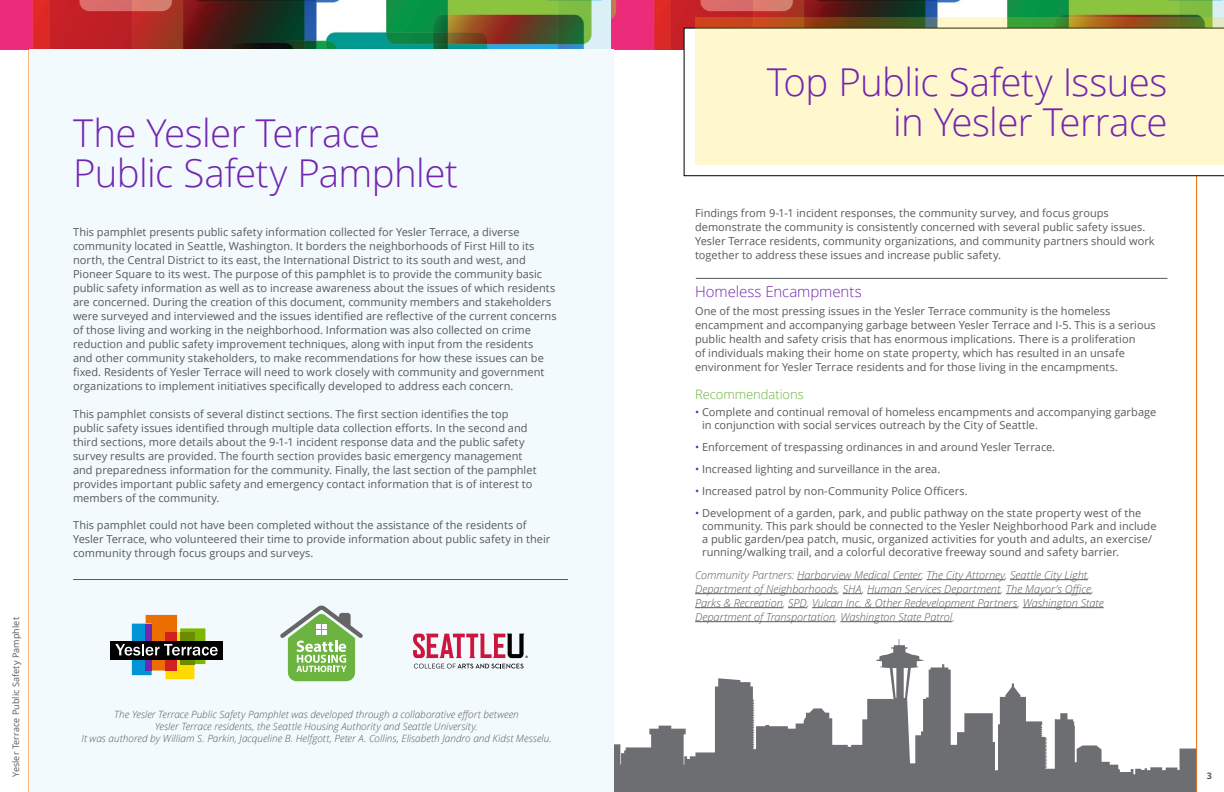
<style>
.page{position:relative;width:1224px;height:792px;background:#fff}
.page>*{position:absolute;margin:0;border:0;box-sizing:border-box;transform-origin:0 0}
.t1{font:300 38.4px/40px "Open Sans";letter-spacing:-.015em;color:#7326b0}
.t2{font:300 15px "Open Sans";letter-spacing:-.005em;color:#7326b0}
.t3{font:300 13px "Open Sans";letter-spacing:-.005em;color:#6cb33f}
.t4{font:11px/14px "Open Sans";color:#58595b}
.t5{font:italic 300 11px/14px "Open Sans";letter-spacing:-.005em;color:#58595b}
.t6{font:italic 300 10px/12px "Open Sans";color:#58595b;text-align:center}
.t7{font:9px "Open Sans";letter-spacing:.01em;color:#58595b}
.t8{font:700 9px "Open Sans";color:#58595b}
.s1{color:#7326b0}
</style>
<div class="page">
<svg style="left:1196px;top:176px;width:28px;height:616px"></svg>
<svg style="left:0;top:49px;width:29px;height:743px"></svg>
<img style="left:0;top:0;width:612px;height:49px">
<img style="left:612px;top:0;width:612px;height:49px">
<svg style="left:614px;top:639px;width:582px;height:153px"></svg>
<svg style="left:684px;top:28px;width:540px;height:148px"></svg>
<div style="left:695px;top:18px;width:529px;height:147px;background:#fff7cd"></div>
<div style="left:29px;top:49px;width:585px;height:743px;background:#f2fafd"></div>
<hr style="left:797px;top:579px;width:124px;height:1px;background:#58595b">
<hr style="left:926px;top:579px;width:79px;height:1px;background:#58595b">
<hr style="left:1010px;top:579px;width:77px;height:1px;background:#58595b">
<hr style="left:695px;top:593px;width:143px;height:1px;background:#58595b">
<svg style="left:843px;top:593px;width:19px;height:1px"></svg>
<hr style="left:867px;top:593px;width:134px;height:1px;background:#58595b">
<hr style="left:1006px;top:593px;width:85px;height:1px;background:#58595b">
<hr style="left:695px;top:607px;width:88px;height:1px;background:#58595b">
<svg style="left:788px;top:607px;width:19px;height:1px"></svg>
<hr style="left:812px;top:607px;width:205px;height:1px;background:#58595b">
<hr style="left:1023px;top:607px;width:81px;height:1px;background:#58595b">
<hr style="left:695px;top:621px;width:140px;height:1px;background:#58595b">
<hr style="left:840px;top:621px;width:112px;height:1px;background:#58595b">
<svg style="left:414px;top:664px;width:110px;height:4px"></svg>
<svg style="left:413px;top:634px;width:115px;height:24px"></svg>
<hr style="left:73px;top:579px;width:495px;height:1px;background:#58595b">
<hr style="left:696px;top:278px;width:471px;height:1px;background:#58595b">
<div style="left:111px;top:641px;width:112px;height:19px;background:#000"></div>
<svg style="left:115px;top:615px;width:103px;height:64px"></svg>
<svg style="left:280px;top:606px;width:83px;height:75px"></svg>
<p class="t7" style="left:10px;top:777px;width:161px;rotate:-90deg">Yesler Terrace Public Safety Pamphlet</p>
<h1 class="t1" style="left:73px;top:112px;width:386px">The Yesler Terrace<br>Public Safety Pamphlet</h1>
<p class="t4" style="left:73px;top:225px;width:485px">This pamphlet presents public safety information collected for Yesler Terrace, a diverse community located in Seattle, Washington. It borders the neighborhoods of First Hill to its north, the Central District to its east, the International District to its south and west, and Pioneer Square to its west. The purpose of this pamphlet is to provide the community basic public safety information as well as to increase awareness about the issues of which residents are concerned. During the creation of this document, community members and stakeholders were surveyed and interviewed and the issues identified are reflective of the current concerns of those living and working in the neighborhood. Information was also collected on crime reduction and public safety improvement techniques, along with input from the residents<br>and other community stakeholders, to make recommendations for how these issues can be fixed. Residents of Yesler Terrace will need to work closely with community and government organizations to implement initiatives specifically developed to address each concern.</p>
<p class="t4" style="left:73px;top:406px;width:465px">This pamphlet consists of several distinct sections. The first section identifies the top public safety issues identified through multiple data collection efforts. In the second and third sections, more details about the 9-1-1 incident response data and the public safety survey results are provided. The fourth section provides basic emergency management and preparedness information for the community. Finally, the last section of the pamphlet provides important public safety and emergency contact information that is of interest to members of the community.</p>
<p class="t4" style="left:73px;top:518px;width:479px">This pamphlet could not have been completed without the assistance of the residents of<br>Yesler Terrace, who volunteered their time to provide information about public safety in their community through focus groups and surveys.</p>
<p class="t6" style="left:81px;top:708px;width:472px">The Yesler Terrace Public Safety Pamphlet was developed through a collaborative effort between<br>Yesler Terrace residents, the Seattle Housing Authority and Seattle University.<br>It was authored by William S. Parkin, Jacqueline B. Helfgott, Peter A. Collins, Elisabeth Jandro and Kidst Messelu.</p>
<h1 class="t1" style="left:767px;top:61px;width:402px;text-align:right">Top Public Safety Issues in Yesler Terrace</h1>
<p class="t4" style="left:695px;top:206px;width:461px">Findings from 9-1-1 incident responses, the community survey, and focus groups demonstrate the community is consistently concerned with several public safety issues.<br>Yesler Terrace residents, community organizations, and community partners should work together to address these issues and increase public safety.</p>
<h2 class="t2" style="left:695px;top:281px;width:168px">Homeless Encampments</h2>
<p class="t4" style="left:695px;top:303px;width:462px">One of the most pressing issues in the Yesler Terrace community is the homeless encampment and accompanying garbage between Yesler Terrace and I-5. This is a serious public health and safety crisis that has enormous implications. There is a proliferation<br>of individuals making their home on state property, which has resulted in an unsafe environment for Yesler Terrace residents and for those living in the encampments.</p>
<p class="t3" style="left:695px;top:386px;width:110px">Recommendations</p>
<p class="t4" style="left:702px;top:405px;width:456px;line-height:13px;text-indent:-7px"><span class="s1">•</span> Complete and continual removal of homeless encampments and accompanying garbage in conjunction with social services outreach by the City of Seattle.</p>
<p class="t4" style="left:695px;top:440px;width:362px"><span class="s1">•</span> Enforcement of trespassing ordinances in and around Yesler Terrace.</p>
<p class="t4" style="left:695px;top:462px;width:247px"><span class="s1">•</span> Increased lighting and surveillance in the area.</p>
<p class="t4" style="left:695px;top:484px;width:274px"><span class="s1">•</span> Increased patrol by non-Community Police Officers.</p>
<p class="t4" style="left:702px;top:506px;width:456px;line-height:13px;text-indent:-7px"><span class="s1">•</span> Development of a garden, park, and public pathway on the state property west of the community. This park should be connected to the Yesler Neighborhood Park and include a public garden/pea patch, music, organized activities for youth and adults, an exercise/ running/walking trail, and a colorful decorative freeway sound and safety barrier.</p>
<p class="t5" style="left:695px;top:567px;width:410px">Community Partners: Harborview Medical Center, The City Attorney, Seattle City Light, Department of Neighborhoods, SHA, Human Services Department, The Mayor’s Office, Parks &amp; Recreation, SPD, Vulcan Inc. &amp; Other Redevelopment Partners, Washington State Department of Transportation, Washington State Patrol.</p>
<p class="t8" style="left:1207px;top:770px;width:7px">3</p>
</div>
